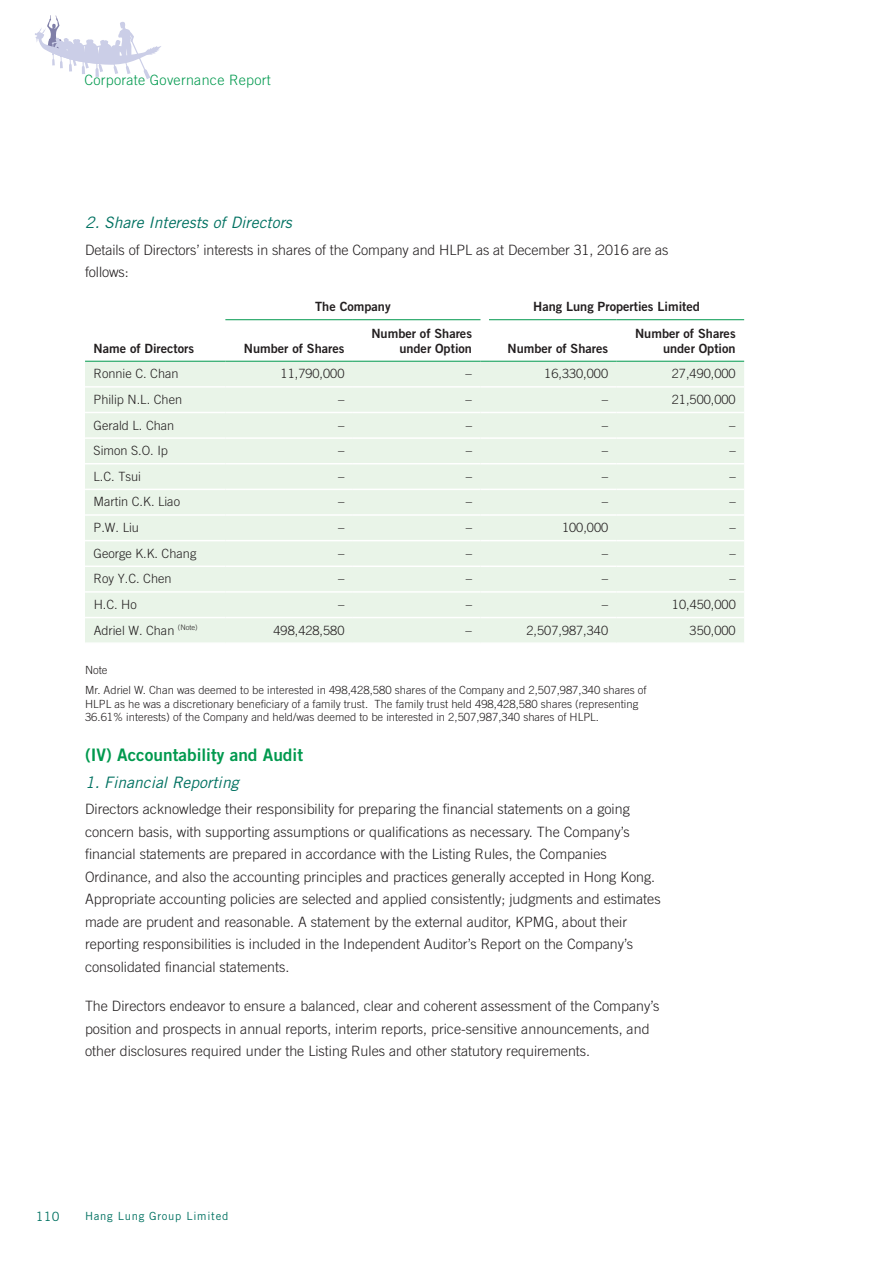
<style>
.page{position:relative;width:893px;height:1263px;background:#fff}
.page>*{position:absolute;margin:0;border:0;box-sizing:border-box;transform-origin:0 0}
.t1{font:17.25px "Trade Gothic LT Std Bd 2";color:#00994e}
.t2{font:italic 15.75px "Trade Gothic LT Std";color:#007161}
.t3{font:300 14.25px/22.5px "Trade Gothic LT Std";color:#231f20}
.t4{font:300 14.25px "Trade Gothic LT Std";letter-spacing:.02em;color:#00994e}
.t5{font:300 12.75px "Trade Gothic LT Std";color:#231f20}
.t6{font:12.75px/15px "Trade Gothic LT Std Bd 2";color:#231f20;text-align:right}
.t7{font:12.75px "Trade Gothic LT Std";color:#007161}
.t8{font:300 11.25px/20px "Trade Gothic LT Std";color:#231f20}
.t9{font:11.25px "Trade Gothic LT Std";letter-spacing:.065em;color:#007161}
</style>
<div class="page">
<svg style="left:35px;top:15px;width:126px;height:64px"></svg>
<div style="left:85px;top:362px;width:659px;height:280px;background:#e9f4e8"></div>
<hr style="left:85px;top:386px;width:140px;height:2px;background:#fff">
<hr style="left:225px;top:386px;width:128px;height:2px;background:#fff">
<hr style="left:353px;top:386px;width:127px;height:2px;background:#fff">
<svg style="left:480px;top:386px;width:9px;height:2px"></svg>
<hr style="left:489px;top:386px;width:128px;height:2px;background:#fff">
<hr style="left:617px;top:386px;width:127px;height:2px;background:#fff">
<hr style="left:85px;top:412px;width:140px;height:1px;background:#fff">
<hr style="left:225px;top:412px;width:128px;height:1px;background:#fff">
<hr style="left:353px;top:412px;width:127px;height:1px;background:#fff">
<hr style="left:489px;top:412px;width:128px;height:1px;background:#fff">
<hr style="left:617px;top:412px;width:127px;height:1px;background:#fff">
<hr style="left:85px;top:437px;width:140px;height:2px;background:#fff">
<hr style="left:225px;top:437px;width:128px;height:2px;background:#fff">
<hr style="left:353px;top:437px;width:127px;height:2px;background:#fff">
<svg style="left:480px;top:437px;width:9px;height:2px"></svg>
<hr style="left:489px;top:437px;width:128px;height:2px;background:#fff">
<hr style="left:617px;top:437px;width:127px;height:2px;background:#fff">
<hr style="left:85px;top:463px;width:140px;height:1px;background:#fff">
<hr style="left:225px;top:463px;width:128px;height:1px;background:#fff">
<hr style="left:353px;top:463px;width:127px;height:1px;background:#fff">
<hr style="left:489px;top:463px;width:128px;height:1px;background:#fff">
<hr style="left:617px;top:463px;width:127px;height:1px;background:#fff">
<hr style="left:85px;top:489px;width:140px;height:1px;background:#fff">
<hr style="left:225px;top:489px;width:128px;height:1px;background:#fff">
<hr style="left:353px;top:489px;width:127px;height:1px;background:#fff">
<hr style="left:489px;top:489px;width:128px;height:1px;background:#fff">
<hr style="left:617px;top:489px;width:127px;height:1px;background:#fff">
<hr style="left:85px;top:514px;width:140px;height:2px;background:#fff">
<hr style="left:225px;top:514px;width:128px;height:2px;background:#fff">
<hr style="left:353px;top:514px;width:127px;height:2px;background:#fff">
<svg style="left:480px;top:514px;width:9px;height:2px"></svg>
<hr style="left:489px;top:514px;width:128px;height:2px;background:#fff">
<hr style="left:617px;top:514px;width:127px;height:2px;background:#fff">
<hr style="left:85px;top:540px;width:140px;height:1px;background:#fff">
<hr style="left:225px;top:540px;width:128px;height:1px;background:#fff">
<hr style="left:353px;top:540px;width:127px;height:1px;background:#fff">
<hr style="left:489px;top:540px;width:128px;height:1px;background:#fff">
<hr style="left:617px;top:540px;width:127px;height:1px;background:#fff">
<hr style="left:85px;top:565px;width:140px;height:2px;background:#fff">
<hr style="left:225px;top:565px;width:128px;height:2px;background:#fff">
<hr style="left:353px;top:565px;width:127px;height:2px;background:#fff">
<svg style="left:480px;top:565px;width:9px;height:2px"></svg>
<hr style="left:489px;top:565px;width:128px;height:2px;background:#fff">
<hr style="left:617px;top:565px;width:127px;height:2px;background:#fff">
<hr style="left:85px;top:591px;width:140px;height:2px;background:#fff">
<hr style="left:225px;top:591px;width:128px;height:2px;background:#fff">
<hr style="left:353px;top:591px;width:127px;height:2px;background:#fff">
<svg style="left:480px;top:591px;width:9px;height:2px"></svg>
<hr style="left:489px;top:591px;width:128px;height:2px;background:#fff">
<hr style="left:617px;top:591px;width:127px;height:2px;background:#fff">
<hr style="left:85px;top:617px;width:140px;height:1px;background:#fff">
<hr style="left:225px;top:617px;width:128px;height:1px;background:#fff">
<hr style="left:353px;top:617px;width:127px;height:1px;background:#fff">
<hr style="left:489px;top:617px;width:128px;height:1px;background:#fff">
<hr style="left:617px;top:617px;width:127px;height:1px;background:#fff">
<hr style="left:225px;top:319px;width:128px;height:1px;background:#00994e">
<hr style="left:353px;top:319px;width:127px;height:1px;background:#00994e">
<hr style="left:489px;top:319px;width:128px;height:1px;background:#00994e">
<hr style="left:617px;top:319px;width:127px;height:1px;background:#00994e">
<hr style="left:85px;top:361px;width:140px;height:1px;background:#00994e">
<hr style="left:225px;top:361px;width:128px;height:1px;background:#00994e">
<hr style="left:353px;top:361px;width:127px;height:1px;background:#00994e">
<hr style="left:489px;top:361px;width:128px;height:1px;background:#00994e">
<hr style="left:617px;top:361px;width:127px;height:1px;background:#00994e">
<p class="t4" style="left:84px;top:71px;width:188px">Corporate Governance Report</p>
<p class="t2" style="left:85px;top:213px;width:208px">2. Share Interests of Directors</p>
<p class="t3" style="left:85px;top:238px;width:585px">Details of Directors’ interests in shares of the Company and HLPL as at December 31, 2016 are as follows:</p>
<p class="t6" style="left:315px;top:299px;width:77px">The Company</p>
<p class="t6" style="left:533px;top:299px;width:168px">Hang Lung Properties Limited</p>
<p class="t6" style="left:94px;top:340px;width:102px">Name of Directors</p>
<p class="t6" style="left:244px;top:340px;width:102px">Number of Shares</p>
<p class="t6" style="left:371px;top:325px;width:102px">Number of Shares under Option</p>
<p class="t6" style="left:635px;top:325px;width:102px">Number of Shares under Option</p>
<p class="t6" style="left:507px;top:340px;width:102px">Number of Shares</p>
<p class="t5" style="left:94px;top:366px;width:87px">Ronnie C. Chan</p>
<p class="t5" style="left:281px;top:366px;width:65px">11,790,000</p>
<p class="t5" style="left:466px;top:366px;width:8px">–</p>
<p class="t5" style="left:544px;top:366px;width:65px">16,330,000</p>
<p class="t5" style="left:672px;top:366px;width:65px">27,490,000</p>
<p class="t5" style="left:94px;top:392px;width:90px">Philip N.L. Chen</p>
<p class="t5" style="left:338px;top:392px;width:8px">–</p>
<p class="t5" style="left:466px;top:392px;width:8px">–</p>
<p class="t5" style="left:602px;top:392px;width:8px">–</p>
<p class="t5" style="left:672px;top:392px;width:65px">21,500,000</p>
<p class="t5" style="left:94px;top:417px;width:82px">Gerald L. Chan</p>
<p class="t5" style="left:338px;top:417px;width:8px">–</p>
<p class="t5" style="left:466px;top:417px;width:8px">–</p>
<p class="t5" style="left:602px;top:417px;width:8px">–</p>
<p class="t5" style="left:729px;top:417px;width:8px">–</p>
<p class="t5" style="left:94px;top:443px;width:76px">Simon S.O. Ip</p>
<p class="t5" style="left:338px;top:443px;width:8px">–</p>
<p class="t5" style="left:466px;top:443px;width:8px">–</p>
<p class="t5" style="left:602px;top:443px;width:8px">–</p>
<p class="t5" style="left:729px;top:443px;width:8px">–</p>
<p class="t5" style="left:94px;top:469px;width:49px">L.C. Tsui</p>
<p class="t5" style="left:338px;top:469px;width:8px">–</p>
<p class="t5" style="left:466px;top:469px;width:8px">–</p>
<p class="t5" style="left:602px;top:469px;width:8px">–</p>
<p class="t5" style="left:729px;top:469px;width:8px">–</p>
<p class="t5" style="left:94px;top:494px;width:88px">Martin C.K. Liao</p>
<p class="t5" style="left:338px;top:494px;width:8px">–</p>
<p class="t5" style="left:466px;top:494px;width:8px">–</p>
<p class="t5" style="left:602px;top:494px;width:8px">–</p>
<p class="t5" style="left:729px;top:494px;width:8px">–</p>
<p class="t5" style="left:94px;top:520px;width:47px">P.W. Liu</p>
<p class="t5" style="left:338px;top:520px;width:8px">–</p>
<p class="t5" style="left:466px;top:520px;width:8px">–</p>
<p class="t5" style="left:562px;top:520px;width:48px">100,000</p>
<p class="t5" style="left:729px;top:520px;width:8px">–</p>
<p class="t5" style="left:94px;top:546px;width:104px">George K.K. Chang</p>
<p class="t5" style="left:338px;top:546px;width:8px">–</p>
<p class="t5" style="left:466px;top:546px;width:8px">–</p>
<p class="t5" style="left:602px;top:546px;width:8px">–</p>
<p class="t5" style="left:729px;top:546px;width:8px">–</p>
<p class="t5" style="left:94px;top:571px;width:79px">Roy Y.C. Chen</p>
<p class="t5" style="left:338px;top:571px;width:8px">–</p>
<p class="t5" style="left:466px;top:571px;width:8px">–</p>
<p class="t5" style="left:602px;top:571px;width:8px">–</p>
<p class="t5" style="left:729px;top:571px;width:8px">–</p>
<p class="t5" style="left:94px;top:597px;width:45px">H.C. Ho</p>
<p class="t5" style="left:338px;top:597px;width:8px">–</p>
<p class="t5" style="left:466px;top:597px;width:8px">–</p>
<p class="t5" style="left:602px;top:597px;width:8px">–</p>
<p class="t5" style="left:672px;top:597px;width:65px">10,450,000</p>
<p class="t5" style="left:94px;top:622px;width:105px">Adriel W. Chan <sup>(Note)</sup></p>
<p class="t5" style="left:274px;top:622px;width:72px">498,428,580</p>
<p class="t5" style="left:466px;top:622px;width:8px">–</p>
<p class="t5" style="left:527px;top:622px;width:83px">2,507,987,340</p>
<p class="t5" style="left:690px;top:622px;width:48px">350,000</p>
<p class="t8" style="left:85px;top:660px;width:563px">Note<br>Mr. Adriel W. Chan was deemed to be interested in 498,428,580 shares of the Company and 2,507,987,340 shares of</p>
<p class="t8" style="left:85px;top:697px;width:555px;line-height:13.5px">HLPL as he was a discretionary beneficiary of a family trust. The family trust held 498,428,580 shares (representing<br>36.61% interests) of the Company and held/was deemed to be interested in 2,507,987,340 shares of HLPL.</p>
<p class="t1" style="left:85px;top:744px;width:220px">(IV) Accountability and Audit</p>
<p class="t2" style="left:85px;top:772px;width:155px">1. Financial Reporting</p>
<p class="t3" style="left:85px;top:798px;width:577px">Directors acknowledge their responsibility for preparing the financial statements on a going concern basis, with supporting assumptions or qualifications as necessary. The Company’s financial statements are prepared in accordance with the Listing Rules, the Companies Ordinance, and also the accounting principles and practices generally accepted in Hong Kong.<br>Appropriate accounting policies are selected and applied consistently; judgments and estimates made are prudent and reasonable. A statement by the external auditor, KPMG, about their reporting responsibilities is included in the Independent Auditor’s Report on the Company’s consolidated financial statements.</p>
<p class="t3" style="left:85px;top:995px;width:576px">The Directors endeavor to ensure a balanced, clear and coherent assessment of the Company’s position and prospects in annual reports, interim reports, price-sensitive announcements, and other disclosures required under the Listing Rules and other statutory requirements.</p>
<p class="t7" style="left:36px;top:1209px;width:25px">110</p>
<p class="t9" style="left:85px;top:1209px;width:145px">Hang Lung Group Limited</p>
</div>
